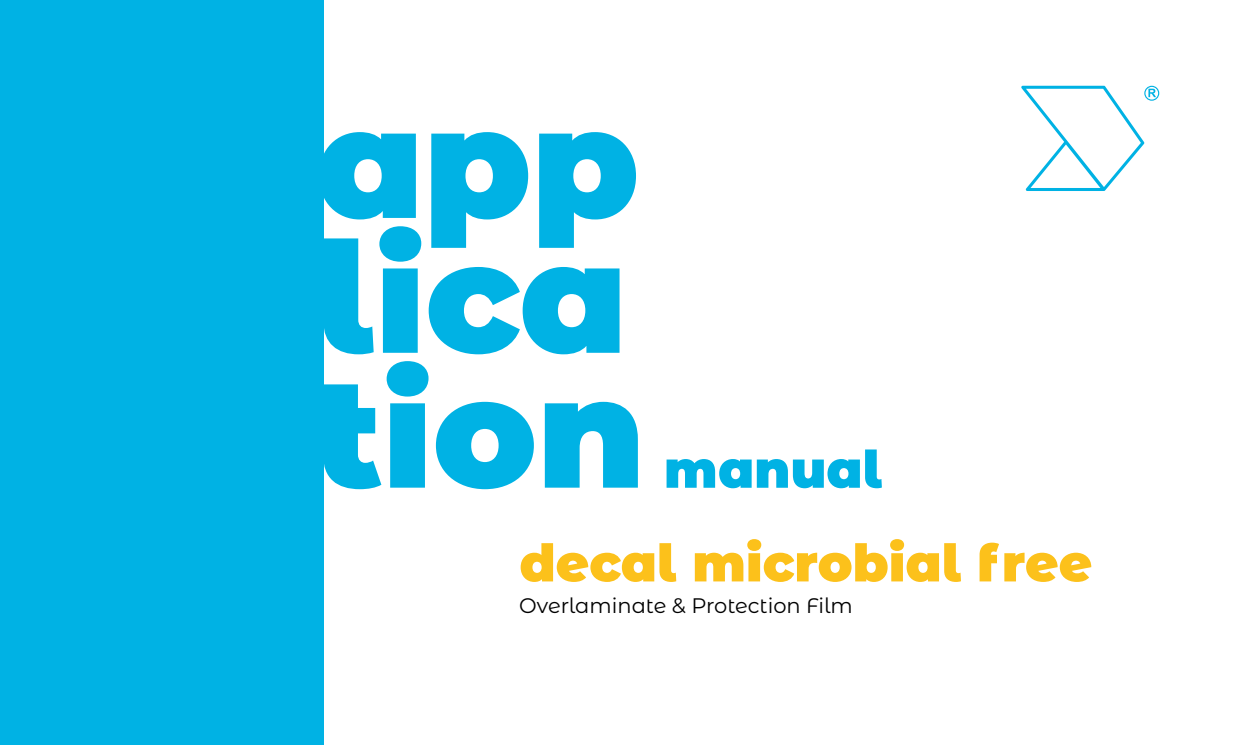
<style>
.page{position:relative;width:1241px;height:745px;background:#fff}
.page>*{position:absolute;margin:0;border:0;box-sizing:border-box;transform-origin:0 0}
.t1{font:900 154px/134.8px "Montserrat Alternates";color:#00b2e4;text-align:justify}
.t2{font:900 51.45px "Montserrat Alternates";color:#fcc11b}
.t3{font:900 51.45px "Montserrat Alternates";color:#00b2e4}
.t4{font:21px "Montserrat Alternates";color:#000}
</style>
<div class="page">
<div style="left:0;top:1px;width:1239px;height:743px;background:#00b2e4"></div>
<div style="left:324px;top:0;width:915px;height:744px;background:#fff"></div>
<svg style="left:1021px;top:86px;width:137px;height:105px"></svg>
<h1 class="t1" style="left:316px;top:86px;width:331px">app lica tion</h1>
<h2 class="t3" style="left:664px;top:430px;width:220px">manual</h2>
<h2 class="t2" style="left:519px;top:524px;width:574px">decal microbial free</h2>
<p class="t4" style="left:519px;top:590px;width:335px">Overlaminate &amp; Protection Film</p>
</div>
